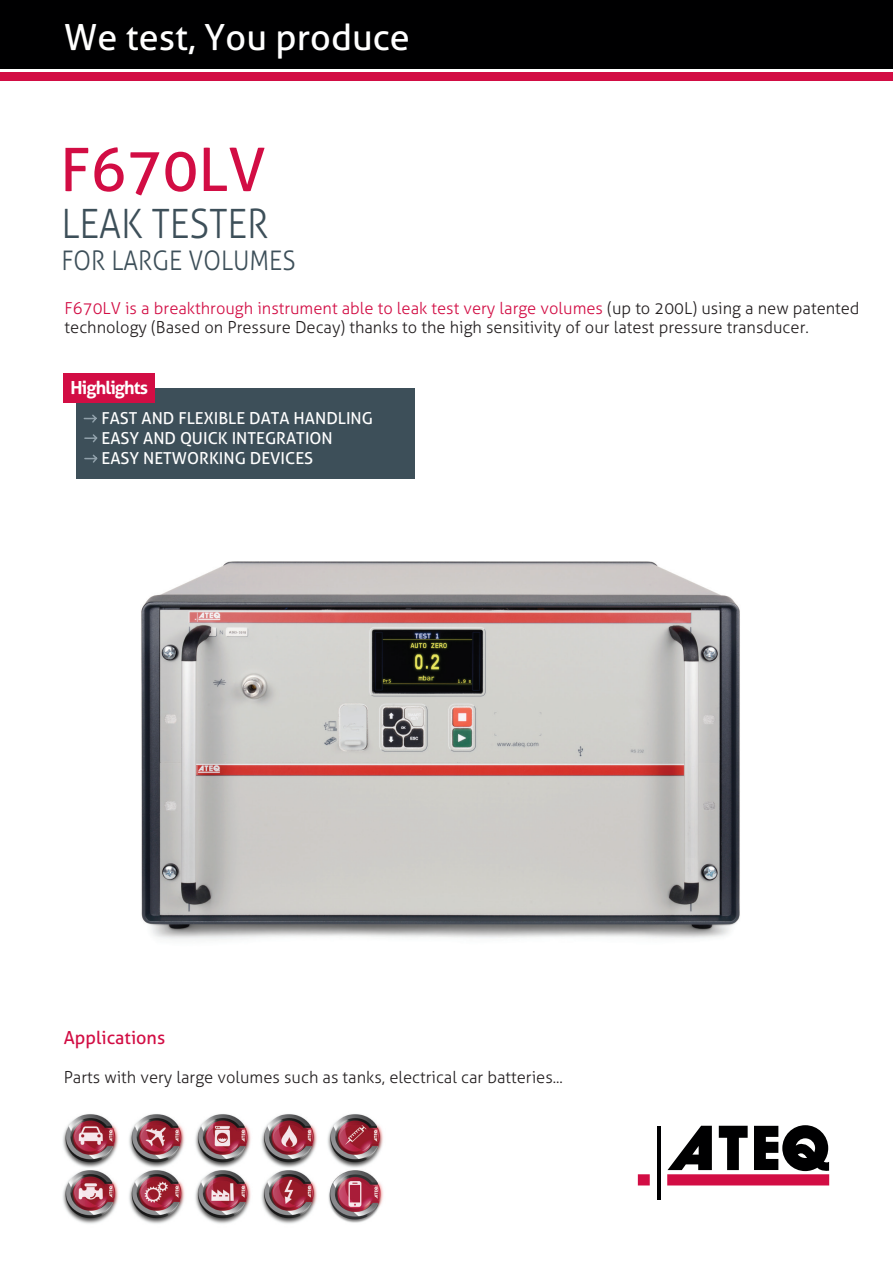
<style>
.page{position:relative;width:893px;height:1263px;background:#fff}
.page>*{position:absolute;margin:0;border:0;box-sizing:border-box;transform-origin:0 0}
.t1{font:60px "Aller";color:#d20d44}
.t2{font:300 40.5px "Aller";color:#3d4f59;scale:.9 1}
.t3{font:36px "Aller";color:#fff}
.t4{font:300 27px "Aller";color:#3d4f59;scale:.9 1}
.t5{font:18px "Aller";color:#d20d44}
.t6{font:700 18px "Aller";letter-spacing:-.05em;color:#fff}
.t7{font:300 16.5px/19.8px "Aller";color:#231f20}
.t8{font:16.5px/19.8px "Aller";color:#fff}
.s1{color:#d20d44}
</style>
<div class="page">
<img style="left:76px;top:466px;width:664px;height:474px">
<div style="left:0;top:72px;width:893px;height:9px;background:#d20d44"></div>
<div style="left:0;top:0;width:893px;height:68px;background:#000001"></div>
<hr style="left:657px;top:1126px;width:3px;height:73px;background:#000001">
<svg style="left:638px;top:1125px;width:191px;height:60px"></svg>
<div style="left:77px;top:388px;width:338px;height:91px;background:#3d4f59"></div>
<div style="left:64px;top:373px;width:91px;height:30px;background:#d20d44"></div>
<svg style="left:83px;top:414px;width:14px;height:9px"></svg>
<svg style="left:84px;top:434px;width:14px;height:9px"></svg>
<svg style="left:84px;top:454px;width:14px;height:9px"></svg>
<img style="left:63px;top:1114px;width:321px;height:110px">
<h3 class="t3" style="left:64px;top:15px;width:347px">We test, You produce</h3>
<h1 class="t1" style="left:60px;top:133px;width:207px">F670LV</h1>
<h2 class="t2" style="left:61px;top:199px;width:232px">LEAK TESTER</h2>
<h3 class="t4" style="left:61px;top:244px;width:262px">FOR LARGE VOLUMES</h3>
<p class="t7" style="left:65px;top:298px;width:796px"><span class="s1">F670LV is a breakthrough instrument able to leak test very large volumes</span> (up to 200L) using a new patented technology (Based on Pressure Decay) thanks to the high sensitivity of our latest pressure transducer.</p>
<p class="t6" style="left:71px;top:377px;width:79px">Highlights</p>
<p class="t8" style="left:101px;top:408px;width:273px">FAST AND FLEXIBLE DATA HANDLING<br>EASY AND QUICK INTEGRATION</p>
<p class="t8" style="left:101px;top:448px;width:213px">EASY NETWORKING DEVICES</p>
<p class="t5" style="left:64px;top:1027px;width:103px">Applications</p>
<p class="t7" style="left:64px;top:1067px;width:501px">Parts with very large volumes such as tanks, electrical car batteries...</p>
</div>
